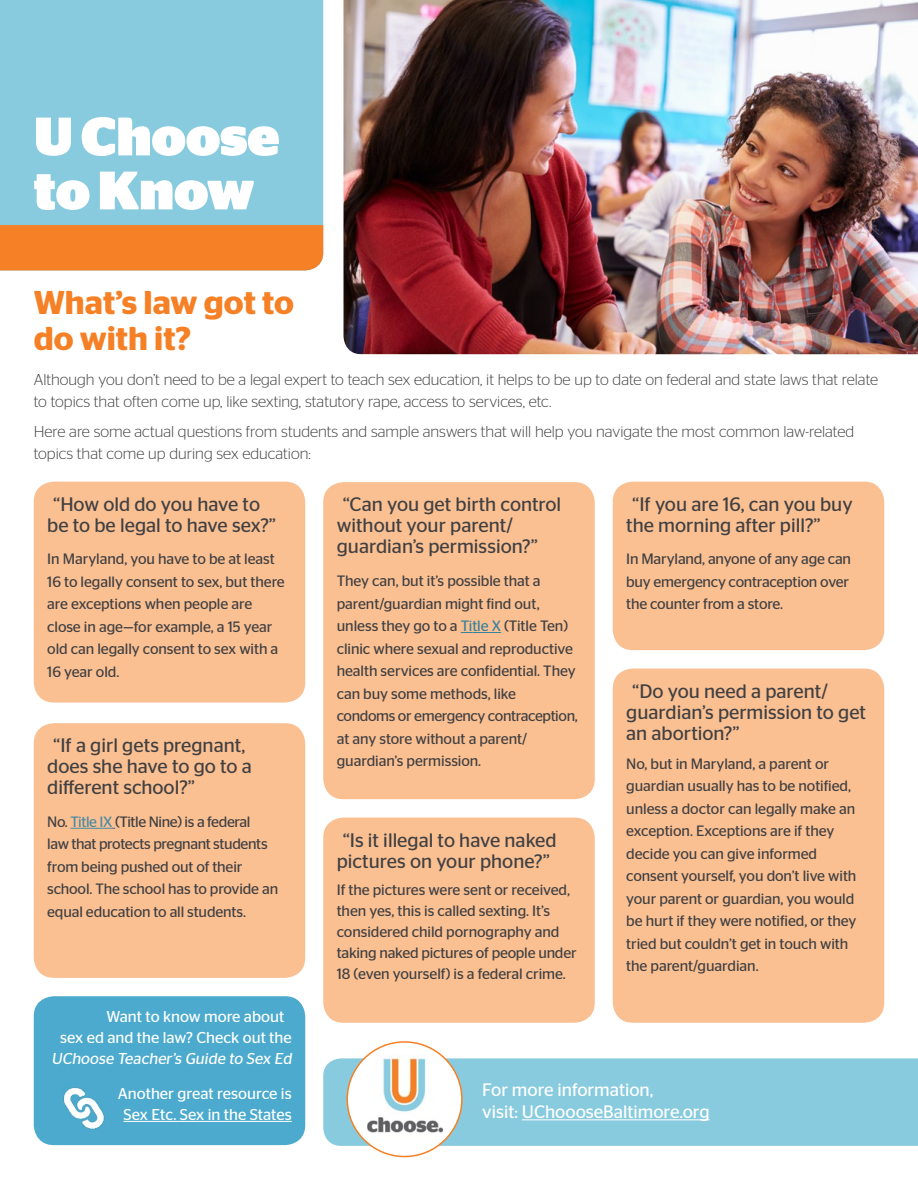
<style>
.page{position:relative;width:918px;height:1188px;background:#fff}
.page>*{position:absolute;margin:0;border:0;box-sizing:border-box;transform-origin:0 0}
.t1{font:900 54px/54px "Stag Sans";letter-spacing:-.005em;color:#fff}
.t2{font:600 33px/36px "Stag Sans";color:#f58025}
.t3{font:19.5px/21px "Stag Sans";color:#414042}
.t4{font:18px/21.6px "Stag Sans";color:#fff}
.t5{font:300 15.75px/21.6px "Stag Sans";color:#414042}
.t6{font:15.75px/21px "Stag Sans";color:#fff;text-align:center}
.t7{font:15px/22.5px "Stag Sans";letter-spacing:-.005em;color:#414042}
.s1{color:#38829d}
.s2{color:#4b8ba4}
</style>
<div class="page">
<div style="left:0;top:0;width:323px;height:225px;background:#88cbdf"></div>
<div style="left:0;top:225px;width:323px;height:45px;background:#f58025"></div>
<img style="left:344px;top:0;width:574px;height:354px">
<div style="left:34px;top:482px;width:271px;height:221px;background:#fac092;border-radius:20px"></div>
<div style="left:34px;top:996px;width:271px;height:149px;background:#4baacd;border-radius:20px"></div>
<hr style="left:124px;top:1121px;width:168px;height:1px;background:#fff">
<div style="left:323px;top:1058px;width:595px;height:88px;background:#88cbdf"></div>
<div style="left:347px;top:1042px;width:115px;height:115px;background:#fff;border-radius:50%"></div>
<img style="left:349px;top:1042px;width:113px;height:99px">
<div style="left:347px;top:1041px;width:116px;height:116px;border:2px solid #f58025;border-radius:50%"></div>
<hr style="left:522px;top:1119px;width:188px;height:1px;background:#fff">
<div style="left:323px;top:482px;width:272px;height:317px;background:#fac092;border-radius:20px"></div>
<svg style="left:461px;top:632px;width:40px;height:1px"></svg>
<div style="left:613px;top:482px;width:271px;height:168px;background:#fac092;border-radius:20px"></div>
<div style="left:323px;top:818px;width:272px;height:205px;background:#fac092;border-radius:20px"></div>
<div style="left:34px;top:723px;width:271px;height:255px;background:#fac092;border-radius:20px"></div>
<hr style="left:70px;top:828px;width:42px;height:1px;background:#4b8ba4">
<div style="left:613px;top:669px;width:271px;height:354px;background:#fac092;border-radius:20px"></div>
<img style="left:63px;top:1087px;width:41px;height:43px">
<h1 class="t1" style="left:34px;top:110px;width:247px">U Choose to Know</h1>
<h2 class="t2" style="left:34px;top:284px;width:262px">What’s law got to do with it?</h2>
<p class="t5" style="left:34px;top:369px;width:846px">Although you don’t need to be a legal expert to teach sex education, it helps to be up to date on federal and state laws that relate to topics that often come up, like sexting, statutory rape, access to services, etc.</p>
<p class="t5" style="left:34px;top:420px;width:822px">Here are some actual questions from students and sample answers that will help you navigate the most common law-related topics that come up during sex education:</p>
<h3 class="t3" style="left:47px;top:493px;width:230px;text-align:center">“How old do you have to be to be legal to have sex?”</h3>
<p class="t7" style="left:47px;top:548px;width:239px">In Maryland, you have to be at least<br>16 to legally consent to sex, but there are exceptions when people are close in age—for example, a 15 year old can legally consent to sex with a<br>16 year old.</p>
<h3 class="t3" style="left:626px;top:493px;width:228px;text-indent:6px">“If you are 16, can you buy the morning after pill?”</h3>
<p class="t7" style="left:626px;top:548px;width:226px">In Maryland, anyone of any age can buy emergency contraception over the counter from a store.</p>
<h3 class="t3" style="left:337px;top:494px;width:226px;text-indent:6px">“Can you get birth control without your parent/ guardian’s permission?”</h3>
<p class="t7" style="left:337px;top:569px;width:243px">They can, but it’s possible that a parent/guardian might find out, unless they go to a <span class="s1">Title X</span> (Title Ten) clinic where sexual and reproductive health services are confidential. They can buy some methods, like condoms or emergency contraception, at any store without a parent/ guardian’s permission.</p>
<h3 class="t3" style="left:626px;top:680px;width:241px;text-indent:6px">“Do you need a parent/ guardian’s permission to get an abortion?”</h3>
<p class="t7" style="left:626px;top:752px;width:232px">No, but in Maryland, a parent or guardian usually has to be notified, unless a doctor can legally make an exception. Exceptions are if they decide you can give informed consent yourself, you don’t live with your parent or guardian, you would be hurt if they were notified, or they tried but couldn’t get in touch with the parent/guardian.</p>
<h3 class="t3" style="left:47px;top:735px;width:206px;text-indent:6px">“If a girl gets pregnant, does she have to go to a different school?”</h3>
<p class="t7" style="left:47px;top:810px;width:232px">No. <span class="s2">Title IX</span> (Title Nine) is a federal<br>law that protects pregnant students from being pushed out of their school. The school has to provide an equal education to all students.</p>
<h3 class="t3" style="left:337px;top:829px;width:221px;text-align:center">“Is it illegal to have naked pictures on your phone?”</h3>
<p class="t7" style="left:337px;top:880px;width:241px;line-height:21px">If the pictures were sent or received, then yes, this is called sexting. It’s considered child pornography and taking naked pictures of people under 18 (even yourself) is a federal crime.</p>
<p class="t6" style="left:107px;top:1006px;width:179px">Want to know more about</p>
<p class="t6" style="left:60px;top:1027px;width:233px">sex ed and the law? Check out the</p>
<p class="t6" style="left:51px;top:1048px;width:244px">UChoose Teacher’s Guide to Sex Ed</p>
<p class="t6" style="left:118px;top:1083px;width:175px">Another great resource is<br>Sex Etc. Sex in the States</p>
<p class="t4" style="left:482px;top:1079px;width:229px">For more information,<br>visit: UChoooseBaltimore.org</p>
</div>
